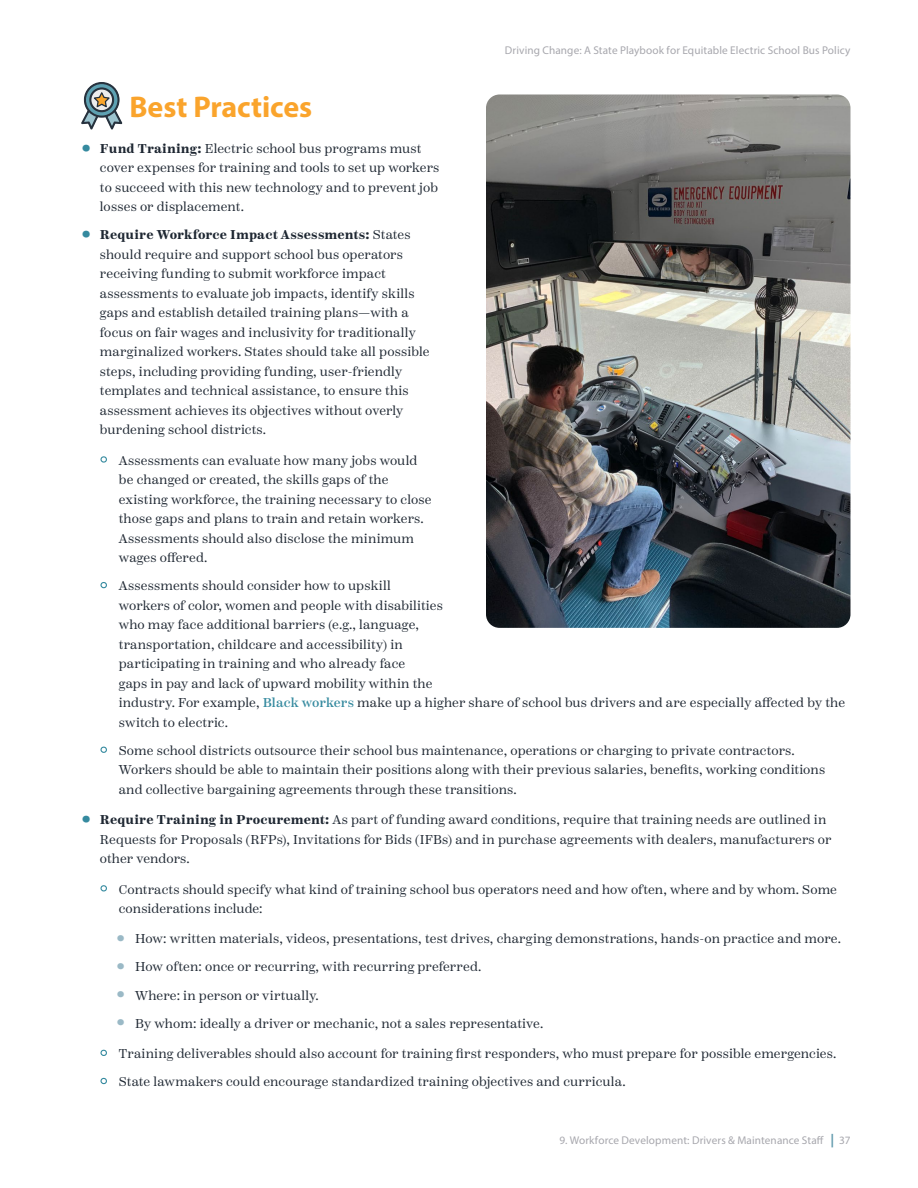
<style>
.page{position:relative;width:918px;height:1188px;background:#fff}
.page>*{position:absolute;margin:0;border:0;box-sizing:border-box;transform-origin:0 0}
.t1{font:700 30px "Myriad Pro";letter-spacing:-.005em;color:#faa42c}
.t2{font:12.75px/19.5px "Scotch Text";letter-spacing:.015em;color:#1e2732}
.t3{font:11.25px "Myriad Pro";letter-spacing:.01em;color:#a7a7ad}
.s1{font-family:"Adobe Caslon Pro";font-size:30px;color:#358a9f}
.s2{font-weight:700}
.s3{font-family:"Adobe Caslon Pro";font-size:22.5px;color:#358a9f}
.s4{font-weight:500;color:#358a9f}
.s5{font-family:"Adobe Caslon Pro";font-size:27px;color:#9ab9c6}
.s6{font-weight:700;font-size:13.5px;color:#639bae}
</style>
<div class="page">
<svg style="left:81px;top:82px;width:41px;height:47px"></svg>
<img style="left:486px;top:94px;width:364px;height:534px">
<p class="t3" style="left:505px;top:43px;width:347px">Driving Change: A State Playbook for Equitable Electric School Bus Policy</p>
<h1 class="t1" style="left:130px;top:87px;width:184px">Best Practices</h1>
<p class="t2" style="left:100px;top:139px;width:341px;text-indent:-19px"><span class="s1">•</span> <span class="s2">Fund Training:</span> Electric school bus programs must cover expenses for training and tools to set up workers to succeed with this new technology and to prevent job losses or displacement.</p>
<p class="t2" style="left:100px;top:225px;width:331px;text-indent:-19px"><span class="s1">•</span> <span class="s2">Require Workforce Impact Assessments:</span> States should require and support school bus operators receiving funding to submit workforce impact assessments to evaluate job impacts, identify skills gaps and establish detailed training plans—with a focus on fair wages and inclusivity for traditionally marginalized workers. States should take all possible steps, including providing funding, user-friendly templates and technical assistance, to ensure this assessment achieves its objectives without overly burdening school districts.</p>
<p class="t2" style="left:119px;top:451px;width:314px;text-indent:-19px"><span class="s3">•</span> Assessments can evaluate how many jobs would be changed or created, the skills gaps of the existing workforce, the training necessary to close those gaps and plans to train and retain workers.<br>Assessments should also disclose the minimum wages offered.</p>
<p class="t2" style="left:119px;top:576px;width:728px;text-indent:-19px"><span class="s3">•</span> Assessments should consider how to upskill<br>workers of color, women and people with disabilities<br>who may face additional barriers (e.g., language,<br>transportation, childcare and accessibility) in<br>participating in training and who already face<br>gaps in pay and lack of upward mobility within the<br>industry. For example, <span class="s4">Black workers</span> make up a higher share of school bus drivers and are especially affected by the switch to electric.</p>
<p class="t2" style="left:119px;top:741px;width:708px;text-indent:-19px"><span class="s3">•</span> Some school districts outsource their school bus maintenance, operations or charging to private contractors.<br>Workers should be able to maintain their positions along with their previous salaries, benefits, working conditions and collective bargaining agreements through these transitions.</p>
<p class="t2" style="left:100px;top:810px;width:733px;text-indent:-19px"><span class="s1">•</span> <span class="s2">Require Training in Procurement:</span> As part of funding award conditions, require that training needs are outlined in<br>Requests for Proposals (RFPs), Invitations for Bids (IFBs) and in purchase agreements with dealers, manufacturers or other vendors.</p>
<p class="t2" style="left:119px;top:879px;width:720px;text-indent:-19px"><span class="s3">•</span> Contracts should specify what kind of training school bus operators need and how often, where and by whom. Some considerations include:</p>
<p class="t2" style="left:116px;top:929px;width:726px"><span class="s5">•</span> How: written materials, videos, presentations, test drives, charging demonstrations, hands-on practice and more.</p>
<p class="t2" style="left:116px;top:957px;width:367px"><span class="s5">•</span> How often: once or recurring, with recurring preferred.</p>
<p class="t2" style="left:116px;top:986px;width:204px"><span class="s5">•</span> Where: in person or virtually.</p>
<p class="t2" style="left:116px;top:1014px;width:429px"><span class="s5">•</span> By whom: ideally a driver or mechanic, not a sales representative.</p>
<p class="t2" style="left:100px;top:1044px;width:738px"><span class="s3">•</span> Training deliverables should also account for training first responders, who must prepare for possible emergencies.</p>
<p class="t2" style="left:100px;top:1072px;width:527px"><span class="s3">•</span> State lawmakers could encourage standardized training objectives and curricula.</p>
<p class="t3" style="left:559px;top:1133px;width:293px">9. Workforce Development: Drivers &amp; Maintenance Staff <span class="s6">|</span> 37</p>
</div>
